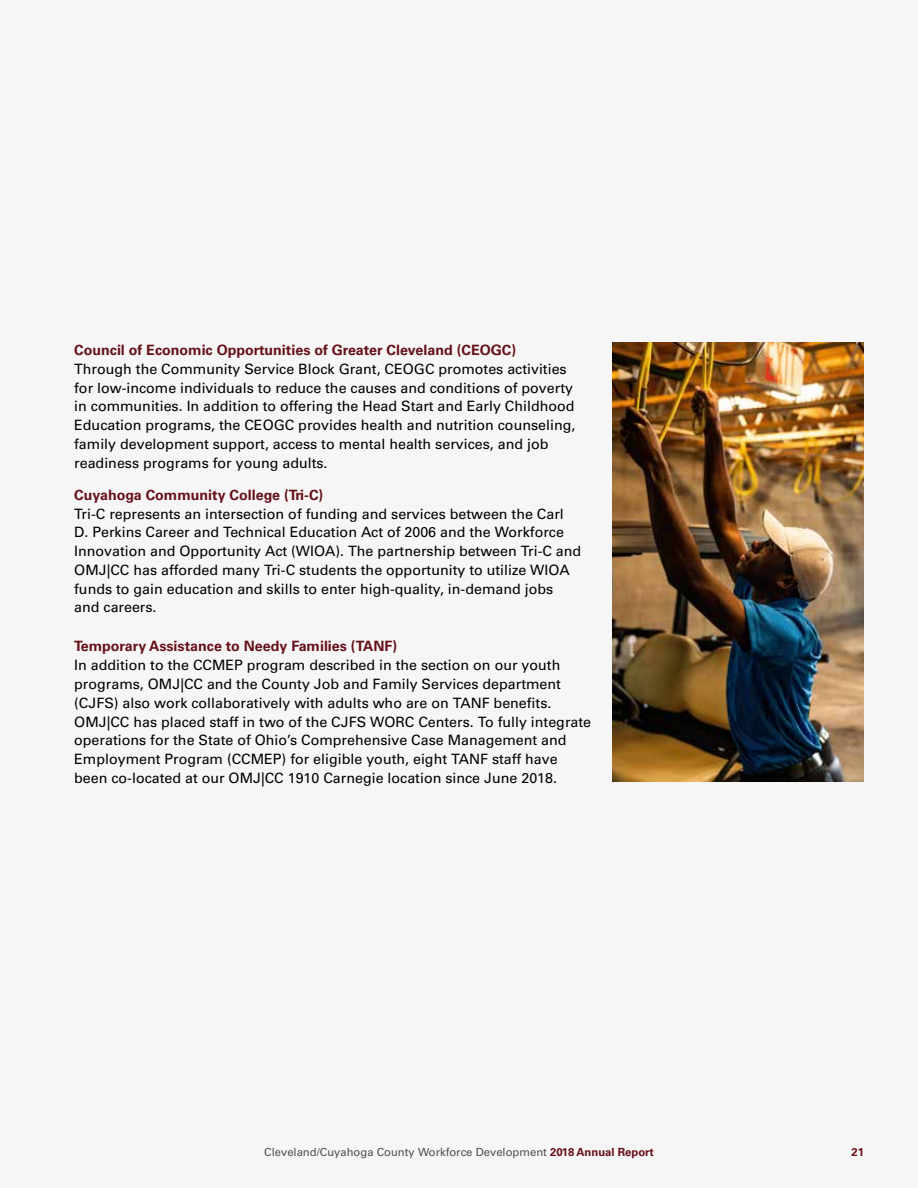
<style>
.page{position:relative;width:918px;height:1188px;background:#f6f6f6}
.page>*{position:absolute;margin:0;border:0;box-sizing:border-box;transform-origin:0 0}
.t1{font:14.25px/18.8px "Univers";color:#000}
.t2{font:700 14.25px "Univers";color:#661019}
.t3{font:11.25px "Univers";color:#525051}
.t4{font:700 11.25px "Univers";color:#661019}
.s1{font-weight:700;color:#661019}
</style>
<div class="page">
<img style="left:613px;top:343px;width:251px;height:439px">
<p class="t2" style="left:74px;top:342px;width:443px">Council of Economic Opportunities of Greater Cleveland (CEOGC)</p>
<p class="t1" style="left:74px;top:360px;width:503px">Through the Community Service Block Grant, CEOGC promotes activities for low-income individuals to reduce the causes and conditions of poverty in communities. In addition to offering the Head Start and Early Childhood Education programs, the CEOGC provides health and nutrition counseling, family development support, access to mental health services, and job readiness programs for young adults.</p>
<p class="t2" style="left:74px;top:487px;width:251px">Cuyahoga Community College (Tri-C)</p>
<p class="t1" style="left:74px;top:504px;width:508px">Tri-C represents an intersection of funding and services between the Carl D. Perkins Career and Technical Education Act of 2006 and the Workforce Innovation and Opportunity Act (WIOA). The partnership between Tri-C and OMJ|CC has afforded many Tri-C students the opportunity to utilize WIOA funds to gain education and skills to enter high-quality, in-demand jobs and careers.</p>
<p class="t2" style="left:74px;top:638px;width:324px">Temporary Assistance to Needy Families (TANF)</p>
<p class="t1" style="left:74px;top:656px;width:518px">In addition to the CCMEP program described in the section on our youth programs, OMJ|CC and the County Job and Family Services department (CJFS) also work collaboratively with adults who are on TANF benefits.<br>OMJ|CC has placed staff in two of the CJFS WORC Centers. To fully integrate operations for the State of Ohio’s Comprehensive Case Management and Employment Program (CCMEP) for eligible youth, eight TANF staff have been co-located at our OMJ|CC 1910 Carnegie location since June 2018.</p>
<p class="t3" style="left:264px;top:1145px;width:391px">Cleveland/Cuyahoga County Workforce Development <span class="s1">2018 Annual Report</span></p>
<p class="t4" style="left:851px;top:1145px;width:14px">21</p>
</div>
